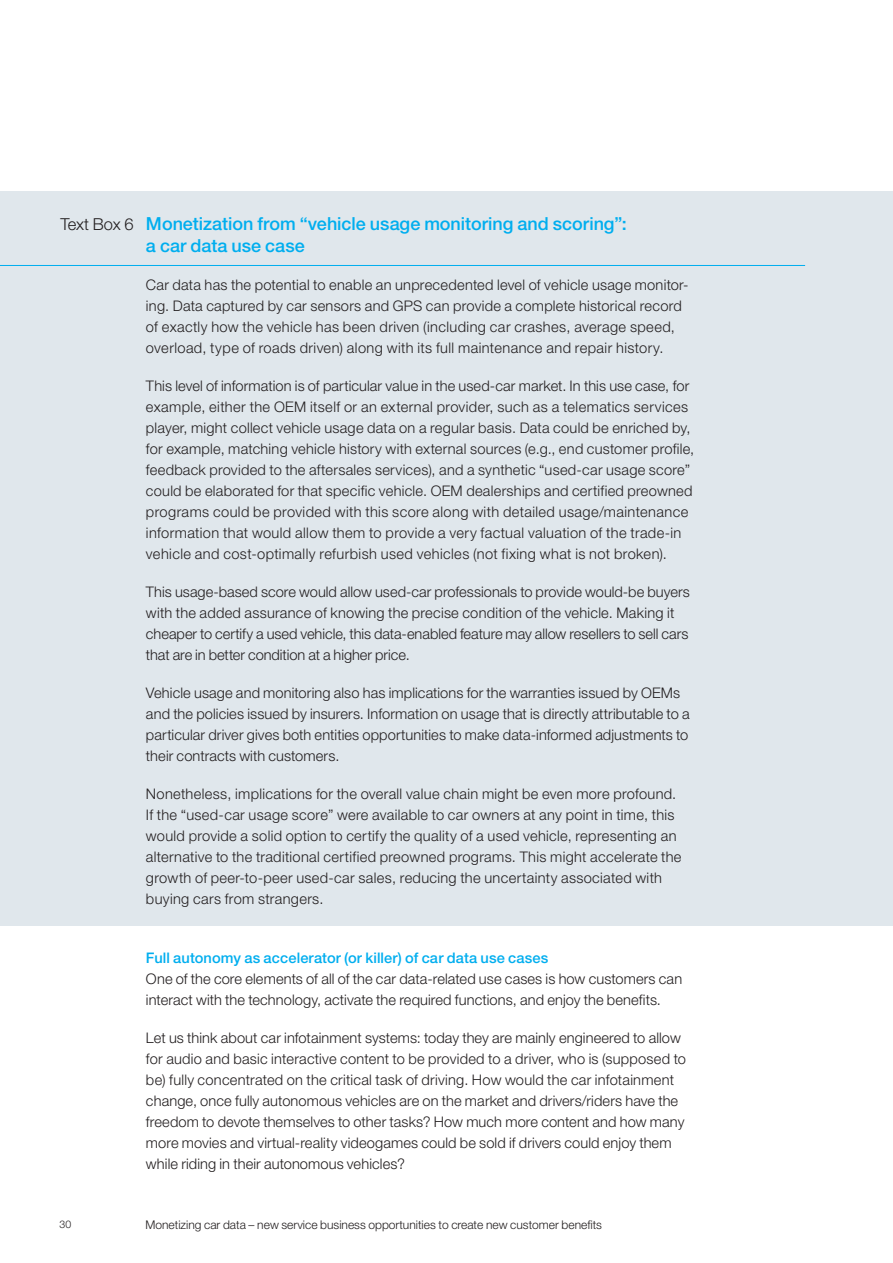
<style>
.page{position:relative;width:893px;height:1263px;background:#fff}
.page>*{position:absolute;margin:0;border:0;box-sizing:border-box;transform-origin:0 0}
.t1{font:500 18px/21.6px "Helvetica Neue LT Std";color:#00aeef}
.t2{font:300 16.5px "Helvetica Neue LT Std";color:#231f20}
.t3{font:300 14.7px/21px "Helvetica Neue LT Std";letter-spacing:.015em;color:#231f20}
.t4{font:500 14.7px "Helvetica Neue LT Std";letter-spacing:.01em;color:#00aeef}
.t5{font:300 12px "Helvetica Neue LT Std";color:#231f20}
.t6{font:300 10.5px "Helvetica Neue LT Std";color:#231f20}
</style>
<div class="page">
<div style="left:0;top:191px;width:893px;height:735px;background:#dbe3e9"></div>
<hr style="left:0;top:265px;width:805px;height:1px;background:#00aeef">
<p class="t2" style="left:60px;top:214px;width:75px">Text Box 6</p>
<p class="t1" style="left:146px;top:213px;width:482px">Monetization from “vehicle usage monitoring and scoring”: a car data use case</p>
<p class="t3" style="left:146px;top:274px;width:544px">Car data has the potential to enable an unprecedented level of vehicle usage monitor&shy;ing. Data captured by car sensors and GPS can provide a complete historical record of exactly how the vehicle has been driven (including car crashes, average speed, overload, type of roads driven) along with its full maintenance and repair history.</p>
<p class="t3" style="left:146px;top:375px;width:550px">This level of information is of particular value in the used-car market. In this use case, for example, either the OEM itself or an external provider, such as a telematics services player, might collect vehicle usage data on a regular basis. Data could be enriched by, for example, matching vehicle history with external sources (e.g., end customer profile, feedback provided to the aftersales services), and a synthetic “used-car usage score” could be elaborated for that specific vehicle. OEM dealerships and certified preowned programs could be provided with this score along with detailed usage/maintenance information that would allow them to provide a very factual valuation of the trade-in vehicle and cost-optimally refurbish used vehicles (not fixing what is not broken).</p>
<p class="t3" style="left:146px;top:581px;width:545px">This usage-based score would allow used-car professionals to provide would-be buyers with the added assurance of knowing the precise condition of the vehicle. Making it cheaper to certify a used vehicle, this data-enabled feature may allow resellers to sell cars that are in better condition at a higher price.</p>
<p class="t3" style="left:146px;top:682px;width:545px">Vehicle usage and monitoring also has implications for the warranties issued by OEMs and the policies issued by insurers. Information on usage that is directly attributable to a particular driver gives both entities opportunities to make data-informed adjustments to their contracts with customers.</p>
<p class="t3" style="left:146px;top:783px;width:537px">Nonetheless, implications for the overall value chain might be even more profound.<br>If the “used-car usage score” were available to car owners at any point in time, this would provide a solid option to certify the quality of a used vehicle, representing an alternative to the traditional certified preowned programs. This might accelerate the growth of peer-to-peer used-car sales, reducing the uncertainty associated with buying cars from strangers.</p>
<p class="t4" style="left:146px;top:949px;width:404px">Full autonomy as accelerator (or killer) of car data use cases</p>
<p class="t3" style="left:146px;top:968px;width:538px">One of the core elements of all of the car data-related use cases is how customers can interact with the technology, activate the required functions, and enjoy the benefits.</p>
<p class="t3" style="left:146px;top:1027px;width:541px">Let us think about car infotainment systems: today they are mainly engineered to allow for audio and basic interactive content to be provided to a driver, who is (supposed to be) fully concentrated on the critical task of driving. How would the car infotainment change, once fully autonomous vehicles are on the market and drivers/riders have the freedom to devote themselves to other tasks? How much more content and how many more movies and virtual-reality videogames could be sold if drivers could enjoy them while riding in their autonomous vehicles?</p>
<p class="t6" style="left:60px;top:1218px;width:13px">30</p>
<p class="t5" style="left:146px;top:1217px;width:458px">Monetizing car data – new service business opportunities to create new customer benefits</p>
</div>
